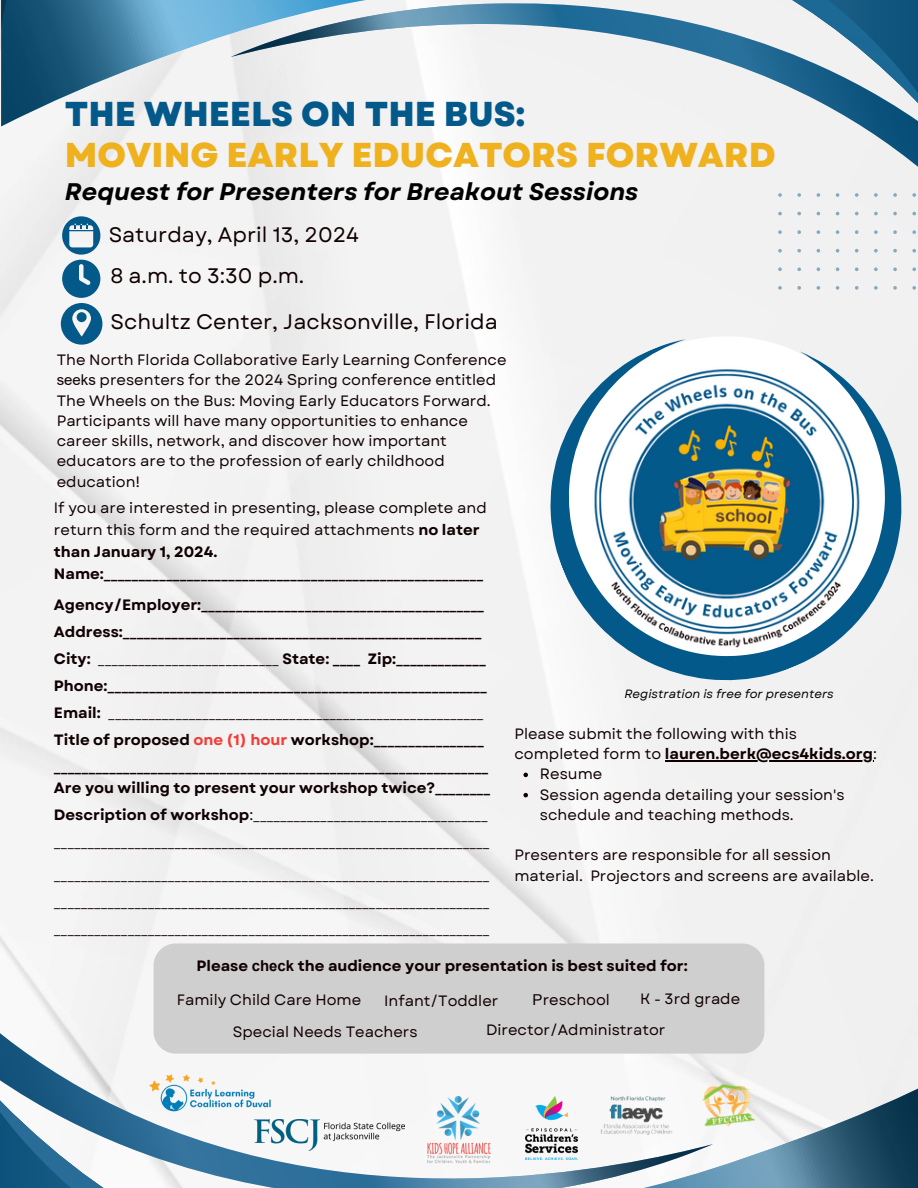
<style>
.page{position:relative;width:918px;height:1188px;background:#fff}
.page>*{position:absolute;margin:0;border:0;box-sizing:border-box;transform-origin:0 0}
.t1{font:800 34.5px "Garet";color:#efb11e}
.t2{font:800 34.5px "Garet";color:#04598b}
.t3{font:italic 700 24px "Garet";color:#000}
.t4{font:21px "Garet";color:#100001}
.t5{font:15px/20.2px "Garet";color:#100001}
.t6{font:700 15px/27px "Garet";color:#100001}
.t7{font:italic 12px "Garet";color:#000}
.s1{font-family:"Arial"}
.s2{font-weight:700}
.s3{font-weight:400}
.s4{color:#f43b37}
</style>
<div class="page">
<div style="left:1px;top:126px;width:917px;height:946px;background:#f2f2f2"></div>
<svg style="left:713px;top:1072px;width:205px;height:101px"></svg>
<svg style="left:0;top:1012px;width:713px;height:176px"></svg>
<svg style="left:214px;top:1173px;width:704px;height:15px"></svg>
<svg style="left:498px;top:279px;width:420px;height:455px;fill:#f2f1f1"></svg>
<svg style="left:1px;top:30px;width:230px;height:96px"></svg>
<svg style="left:231px;top:0;width:687px;height:184px;fill:#f1f1f1"></svg>
<svg style="left:1px;top:0;width:708px;height:30px"></svg>
<div style="left:778px;top:193px;width:140px;height:97px;background:#f1f1f1"></div>
<svg style="left:61px;top:216px;width:41px;height:129px"></svg>
<img style="left:146px;top:1070px;width:131px;height:43px">
<img style="left:427px;top:1096px;width:63px;height:68px">
<img style="left:525px;top:1096px;width:52px;height:63px">
<img style="left:599px;top:1090px;width:75px;height:49px">
<img style="left:699px;top:1082px;width:55px;height:46px">
<img style="left:254px;top:1119px;width:151px;height:32px">
<div style="left:154px;top:943px;width:610px;height:111px;background:#cfcfcf"></div>
<svg style="left:523px;top:773px;width:5px;height:4px"></svg>
<svg style="left:523px;top:793px;width:5px;height:4px"></svg>
<hr style="left:665px;top:760px;width:208px;height:1px;background:#100001">
<p class="t2" style="left:65px;top:89px;width:462px">THE WHEELS ON THE BUS:</p>
<p class="t1" style="left:65px;top:130px;width:712px">MOVING EARLY EDUCATORS FORWARD</p>
<p class="t3" style="left:65px;top:174px;width:575px">Request for Presenters for Breakout Sessions</p>
<p class="t4" style="left:109px;top:220px;width:252px">Saturday, April 13, 2024</p>
<p class="t4" style="left:111px;top:261px;width:195px">8 a.m. to 3:30 p.m.</p>
<p class="t4" style="left:111px;top:307px;width:389px">Schultz Center, Jacksonville, Florida</p>
<p class="t5" style="left:57px;top:350px;width:451px">The North Florida Collaborative Early Learning Conference <span class="s1">seeks</span> presenters for the 2024 <span class="s1">S</span>pring conference entitled The Wheels on the Bus: Moving Early Educators Forward.<br>Participants will have many opportunities to enhance career skills, network, and discover how important educators are to the profession of early childhood education!</p>
<p class="t5" style="left:54px;top:497px;width:434px;line-height:22px">If you are interested in presenting, please complete and return this form and the required attachments <span class="s2">no later than January 1, 2024.<br>Name:_______________________________________________________</span></p>
<p class="t6" style="left:54px;top:592px;width:436px">Agency/Employer:_________________________________________ Address:____________________________________________________ City: <span class="s3">___________________________</span> State: ____ Zip:_____________ Phone:_______________________________________________________ Email: <span class="s3">________________________________________________________ </span>Title of proposed <span class="s4">one (1) hour</span> workshop:________________ _______________________________________________________________</p>
<p class="t5" style="left:54px;top:774px;width:438px;line-height:27px"><span class="s2">Are you willing to present your workshop twice?________<br>Description of workshop</span>:___________________________________ _________________________________________________________________</p>
<p class="t5" style="left:54px;top:862px;width:437px;line-height:27px;text-align:justify">_________________________________________________________________ _________________________________________________________________ _________________________________________________________________</p>
<p class="t7" style="left:624px;top:685px;width:211px">Registration is free for presenters</p>
<p class="t5" style="left:514px;top:724px;width:364px">Please submit the following with this completed form to <span class="s2">lauren.berk@ecs4kids.org</span>:</p>
<p class="t5" style="left:540px;top:764px;width:64px">Resume</p>
<p class="t5" style="left:540px;top:784px;width:306px">Session agenda detailing your session's schedule and teaching methods.</p>
<p class="t5" style="left:514px;top:845px;width:361px">Presenters are responsible for all session material. Projectors and screens are available.</p>
<p class="t6" style="left:197px;top:952px;width:493px">Please <span class="s1">check</span> the audience your presentation is best suited for:</p>
<p class="t5" style="left:177px;top:990px;width:186px">Family Child Care Home</p>
<p class="t5" style="left:384px;top:990px;width:116px">Infant/Toddler</p>
<p class="t5" style="left:533px;top:989px;width:79px"><span class="s1">P</span>reschool</p>
<p class="t5" style="left:640px;top:988px;width:102px">K - 3rd grade</p>
<p class="t5" style="left:233px;top:1022px;width:186px">Special Needs Teachers</p>
<p class="t5" style="left:486px;top:1020px;width:181px">Director/Administrator</p>
</div>
